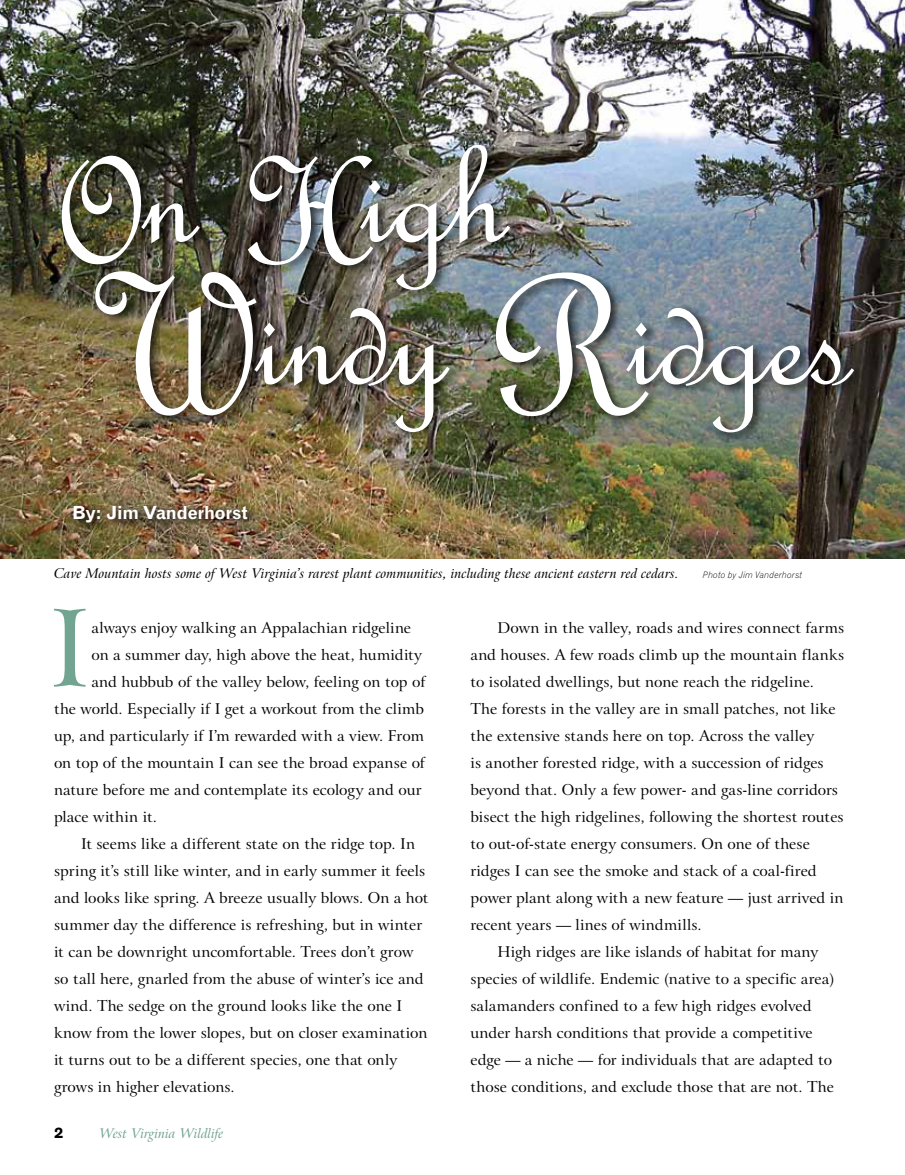
<style>
.page{position:relative;width:905px;height:1175px;background:#fff}
.page>*{position:absolute;margin:0;border:0;box-sizing:border-box;transform-origin:0 0}
.t1{font:165px/142.5px "French Script";letter-spacing:-.005em;color:#fff}
.t2{font:106.95px "Arrus BT";color:#72a492}
.t3{font:18px "Gothic 720 BT Bold B";letter-spacing:-.01em;color:#fff}
.t4{font:15px "Arrus BT";color:#000}
.t5{font:15px "Gothic 725 BT Black A";color:#000}
.t6{font:italic 13.5px "Arrus BT";color:#000}
.t7{font:italic 13.5px "Arrus BT";letter-spacing:-.015em;color:#72a492}
.t8{font:9px "Gothic 720 BT Light Italic B";letter-spacing:.01em;color:#000}
.s1{font-size:216px}
</style>
<div class="page">
<img style="left:0;top:0;width:904px;height:558px">
<div style="left:58px;top:138px;width:808px;height:305px;background:#000;opacity:.75"></div>
<img style="left:70px;top:499px;width:189px;height:33px">
<h1 class="t1" style="left:54px;top:119px;width:798px">On High<br><span class="s1">W</span>indy <span class="s1">R</span>idges</h1>
<p class="t3" style="left:72px;top:501px;width:177px">By: Jim Vanderhorst</p>
<p class="t6" style="left:54px;top:564px;width:626px">Cave Mountain hosts some of West Virginia’s rarest plant communities, including these ancient eastern red cedars.</p>
<p class="t8" style="left:703px;top:569px;width:101px">Photo by Jim Vanderhorst</p>
<h2 class="t2" style="left:49px;top:582px;width:43px">I</h2>
<p class="t4" style="left:91px;top:618px;width:321px">always enjoy walking an Appalachian ridgeline</p>
<p class="t4" style="left:91px;top:645px;width:332px">on a summer day, high above the heat, humidity</p>
<p class="t4" style="left:91px;top:672px;width:335px">and hubbub of the valley below, feeling on top of</p>
<p class="t4" style="left:54px;top:699px;width:371px">the world. Especially if I get a workout from the climb</p>
<p class="t4" style="left:54px;top:726px;width:371px">up, and particularly if I’m rewarded with a view. From</p>
<p class="t4" style="left:54px;top:753px;width:372px">on top of the mountain I can see the broad expanse of</p>
<p class="t4" style="left:54px;top:780px;width:369px">nature before me and contemplate its ecology and our</p>
<p class="t4" style="left:54px;top:807px;width:104px">place within it.</p>
<p class="t4" style="left:81px;top:834px;width:335px">It seems like a different state on the ridge top. In</p>
<p class="t4" style="left:54px;top:861px;width:373px">spring it’s still like winter, and in early summer it feels</p>
<p class="t4" style="left:54px;top:888px;width:376px">and looks like spring. A breeze usually blows. On a hot</p>
<p class="t4" style="left:54px;top:915px;width:369px">summer day the difference is refreshing, but in winter</p>
<p class="t4" style="left:54px;top:942px;width:360px">it can be downright uncomfortable. Trees don’t grow</p>
<p class="t4" style="left:54px;top:969px;width:371px">so tall here, gnarled from the abuse of winter’s ice and</p>
<p class="t4" style="left:54px;top:996px;width:350px">wind. The sedge on the ground looks like the one I</p>
<p class="t4" style="left:54px;top:1023px;width:375px">know from the lower slopes, but on closer examination</p>
<p class="t4" style="left:54px;top:1050px;width:345px">it turns out to be a different species, one that only</p>
<p class="t4" style="left:54px;top:1077px;width:182px">grows in higher elevations.</p>
<p class="t5" style="left:54px;top:1123px;width:11px">2</p>
<p class="t7" style="left:99px;top:1124px;width:126px">West Virginia Wildlife</p>
<p class="t4" style="left:497px;top:618px;width:348px">Down in the valley, roads and wires connect farms</p>
<p class="t4" style="left:470px;top:645px;width:375px">and houses. A few roads climb up the mountain flanks</p>
<p class="t4" style="left:470px;top:672px;width:345px">to isolated dwellings, but none reach the ridgeline.</p>
<p class="t4" style="left:470px;top:699px;width:367px">The forests in the valley are in small patches, not like</p>
<p class="t4" style="left:470px;top:726px;width:345px">the extensive stands here on top. Across the valley</p>
<p class="t4" style="left:470px;top:753px;width:355px">is another forested ridge, with a succession of ridges</p>
<p class="t4" style="left:470px;top:780px;width:369px">beyond that. Only a few power- and gas-line corridors</p>
<p class="t4" style="left:470px;top:807px;width:375px">bisect the high ridgelines, following the shortest routes</p>
<p class="t4" style="left:470px;top:834px;width:341px">to out-of-state energy consumers. On one of these</p>
<p class="t4" style="left:470px;top:861px;width:348px">ridges I can see the smoke and stack of a coal-fired</p>
<p class="t4" style="left:470px;top:888px;width:374px">power plant along with a new feature — just arrived in</p>
<p class="t4" style="left:470px;top:915px;width:232px">recent years — lines of windmills.</p>
<p class="t4" style="left:497px;top:942px;width:322px">High ridges are like islands of habitat for many</p>
<p class="t4" style="left:470px;top:969px;width:365px">species of wildlife. Endemic (native to a specific area)</p>
<p class="t4" style="left:470px;top:996px;width:342px">salamanders confined to a few high ridges evolved</p>
<p class="t4" style="left:470px;top:1023px;width:344px">under harsh conditions that provide a competitive</p>
<p class="t4" style="left:470px;top:1050px;width:363px">edge — a niche — for individuals that are adapted to</p>
<p class="t4" style="left:470px;top:1077px;width:365px">those conditions, and exclude those that are not. The</p>
</div>
